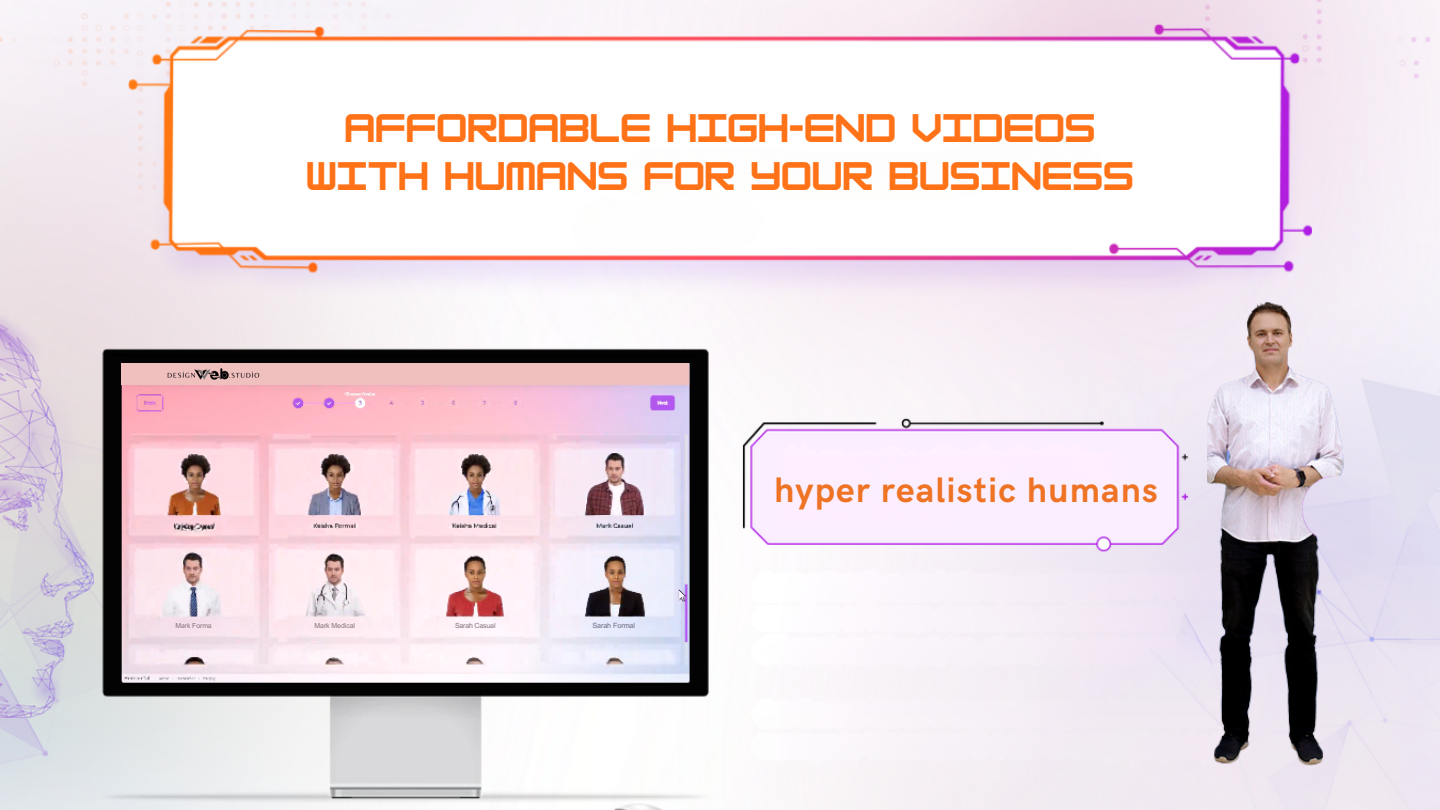
<style>
.page{position:relative;width:1440px;height:810px;background:#fff}
.page>*{position:absolute;margin:0;border:0;box-sizing:border-box;transform-origin:0 0}
.t1{font:700 35.5px "HK Grotesk";letter-spacing:.035em;color:#ee7324}
.t2{font:700 34.8px/48.7px "HK Modular";color:#ff7218;text-align:center}
.t3{font:7.2px "Arial MT Pro";letter-spacing:-.01em;color:#6b6d80}
.t4{font:7px "Arial MT Pro";letter-spacing:-.02em;color:#84757c}
.t5{font:6.9px "Arial MT Pro";letter-spacing:-.015em;color:#84757c}
</style>
<div class="page">
<img style="left:0;top:0;width:1440px;height:810px">
<img style="left:160px;top:547px;width:66px;height:72px">
<img style="left:1208px;top:247px;width:158px;height:533px">
<div style="left:122px;top:363px;width:567px;height:22px;background:#f0c0bf"></div>
<img style="left:167px;top:368px;width:93px;height:12px">
<p class="t2" style="left:306px;top:103px;width:829px">AFFORDABLE HIGH-END VIDEOS<br>WITH HUMANS FOR YOUR BUSINESS</p>
<p class="t5" style="left:176px;top:623px;width:38px">Mark Forma</p>
<p class="t4" style="left:315px;top:623px;width:42px">Mark Medical</p>
<h1 class="t4" style="left:455px;top:623px;width:42px">Sarah Casual</h1>
<p class="t3" style="left:592px;top:623px;width:44px">Sarah Formal</p>
<p class="t1" style="left:774px;top:470px;width:385px">hyper realistic humans</p>
</div>
